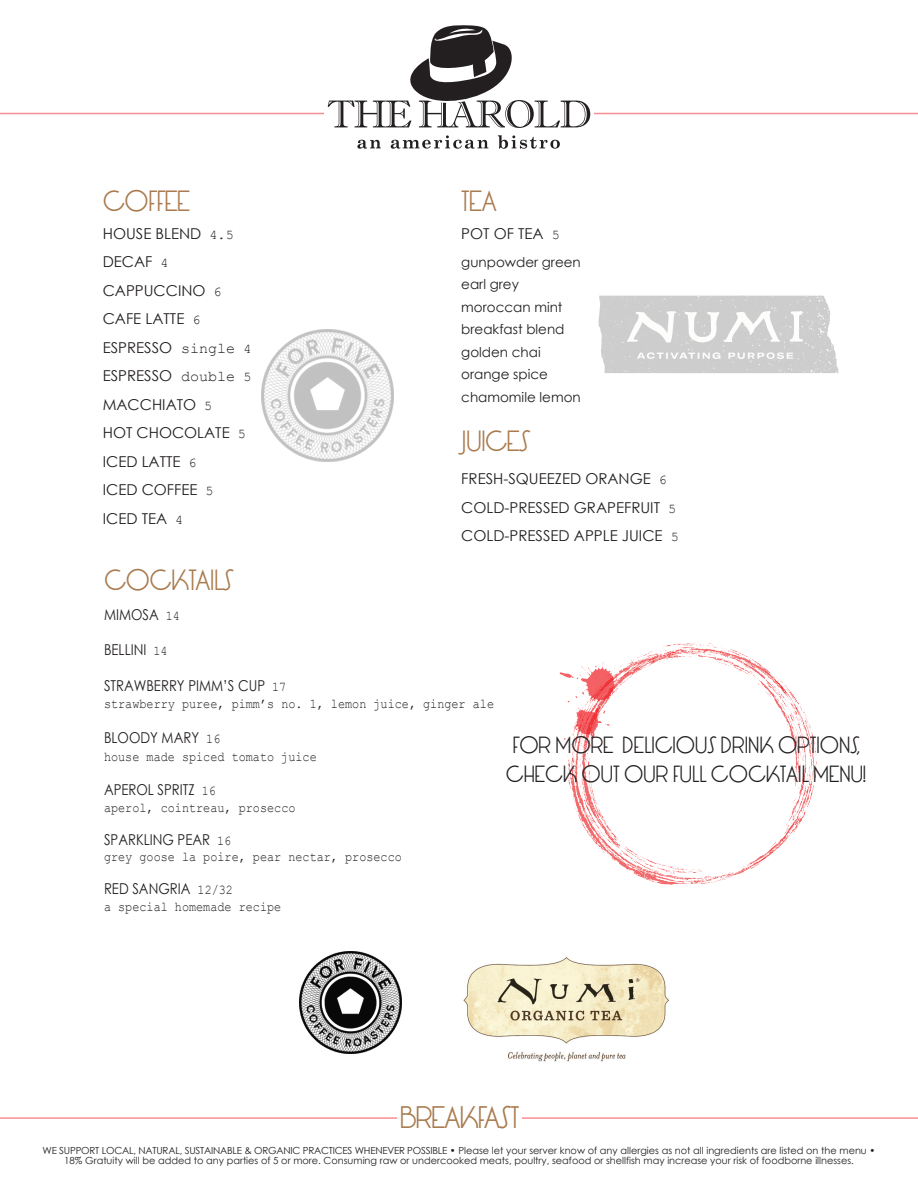
<style>
.page{position:relative;width:918px;height:1188px;background:#fff}
.page>*{position:absolute;margin:0;border:0;box-sizing:border-box;transform-origin:0 0}
.t1{font:24px "LRT Oksana";letter-spacing:-.04em;color:#a97b4f}
.t2{font:22.5px "LRT Oksana";letter-spacing:-.02em;color:#a97b4f}
.t3{font:18px/28.5px "LRT Oksana";color:#231f20;text-align:center}
.t4{font:15px/28.5px "Century Gothic";color:#231f20}
.t5{font:15px "Century Gothic";color:#231f20;scale:.88 1}
.t6{font:13.5px "Courier New";color:#231f20;scale:.88 1}
.t7{font:13.5px/22.5px "Century Gothic";color:#231f20}
.t8{font:9.75px/9.3px "Century Gothic";color:#231f20;text-align:center}
.s1{font-family:"Courier New";font-size:13.5px}
.s2{font-family:"Courier New"}
</style>
<div class="page">
<hr style="left:0;top:113px;width:918px;height:1px;background:#ee1d23">
<div style="left:324px;top:85px;width:270px;height:52px;background:#fff"></div>
<svg style="left:357px;top:140px;width:24px;height:9px"></svg>
<svg style="left:391px;top:135px;width:97px;height:14px"></svg>
<svg style="left:498px;top:135px;width:62px;height:14px"></svg>
<svg style="left:328px;top:25px;width:262px;height:103px"></svg>
<hr style="left:0;top:1117px;width:918px;height:2px;background:#ee1d23">
<div style="left:397px;top:1104px;width:124px;height:27px;background:#fff"></div>
<img style="left:300px;top:952px;width:101px;height:101px">
<img style="left:463px;top:957px;width:206px;height:105px">
<img style="left:559px;top:643px;width:258px;height:242px">
<svg style="left:560px;top:662px;width:59px;height:81px"></svg>
<svg style="left:598px;top:296px;width:241px;height:77px"></svg>
<img style="left:262px;top:329px;width:132px;height:133px">
<h2 class="t2" style="left:103px;top:185px;width:89px">COFFEE</h2>
<h3 class="t4" style="left:103px;top:219px;width:150px">HOUSE BLEND <span class="s1">4.5<br></span>DECAF <span class="s1">4<br></span>CAPPUCCINO <span class="s1">6<br></span>CAFE LATTE <span class="s1">6<br></span>ESPRESSO <span class="s2">single</span> <span class="s1">4<br></span>ESPRESSO <span class="s2">double</span> <span class="s1">5<br></span>MACCHIATO <span class="s1">5<br></span>HOT CHOCOLATE <span class="s1">5<br></span>ICED LATTE <span class="s1">6<br></span>ICED COFFEE <span class="s1">5<br></span>ICED TEA <span class="s1">4</span></h3>
<h2 class="t2" style="left:461px;top:185px;width:37px">TEA</h2>
<h3 class="t4" style="left:461px;top:219px;width:100px">POT OF TEA <span class="s1">5</span></h3>
<h3 class="t7" style="left:461px;top:250px;width:121px">gunpowder green earl grey moroccan mint breakfast blend golden chai orange spice chamomile lemon</h3>
<h2 class="t2" style="left:461px;top:425px;width:71px">JUICES</h2>
<h3 class="t4" style="left:461px;top:464px;width:219px">FRESH-SQUEEZED ORANGE <span class="s1">6<br></span>COLD-PRESSED GRAPEFRUIT <span class="s1">5<br></span>COLD-PRESSED APPLE JUICE <span class="s1">5</span></h3>
<h2 class="t2" style="left:104px;top:564px;width:131px">COCKTAILS</h2>
<h3 class="t5" style="left:104px;top:604px;width:88px">MIMOSA <span class="s1">14</span></h3>
<h3 class="t5" style="left:104px;top:639px;width:74px">BELLINI <span class="s1">14</span></h3>
<h3 class="t5" style="left:104px;top:675px;width:209px">STRAWBERRY PIMM’S CUP <span class="s1">17</span></h3>
<h3 class="t6" style="left:104px;top:696px;width:445px">strawberry puree, pimm’s no. 1, lemon juice, ginger ale</h3>
<h3 class="t5" style="left:104px;top:728px;width:134px">BLOODY MARY <span class="s1">16</span></h3>
<h3 class="t6" style="left:104px;top:748px;width:243px">house made spiced tomato juice</h3>
<h3 class="t5" style="left:104px;top:779px;width:129px">APEROL SPRITZ <span class="s1">16</span></h3>
<h3 class="t6" style="left:104px;top:799px;width:219px">aperol, cointreau, prosecco</h3>
<h3 class="t5" style="left:104px;top:829px;width:146px">SPARKLING PEAR <span class="s1">16</span></h3>
<h3 class="t6" style="left:104px;top:849px;width:340px">grey goose la poire, pear nectar, prosecco</h3>
<h3 class="t5" style="left:104px;top:878px;width:148px">RED SANGRIA <span class="s1">12/32</span></h3>
<h3 class="t6" style="left:104px;top:898px;width:203px">a special homemade recipe</h3>
<h3 class="t3" style="left:506px;top:732px;width:362px">FOR MORE DELICIOUS DRINK OPTIONS,<br>CHECK OUT OUR FULL COCKTAIL MENU!</h3>
<h1 class="t1" style="left:400px;top:1101px;width:121px">BREAKFAST</h1>
<p class="t8" style="left:43px;top:1146px;width:834px">WE SUPPORT LOCAL, NATURAL, SUSTAINABLE &amp; ORGANIC PRACTICES WHENEVER POSSIBLE • Please let your server know of any allergies as not all ingredients are listed on the menu •<br>18% Gratuity will be added to any parties of 5 or more. Consuming raw or undercooked meats, poultry, seafood or shellfish may increase your risk of foodborne illnesses.</p>
</div>
